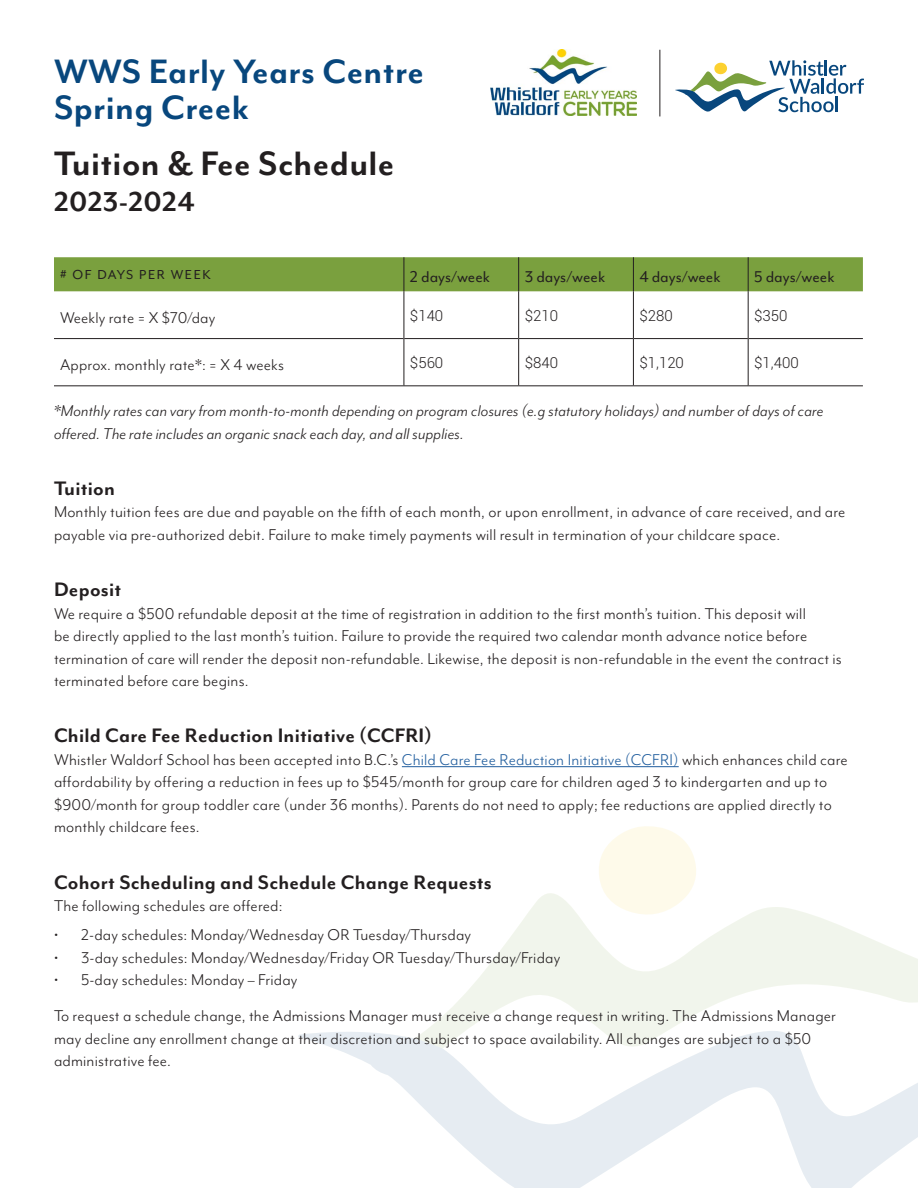
<style>
.page{position:relative;width:918px;height:1188px;background:#fff}
.page>*{position:absolute;margin:0;border:0;box-sizing:border-box;transform-origin:0 0}
.t1{font:700 39px/36px "Mr Eaves Mod OT";letter-spacing:.01em;color:#08477d}
.t2{font:700 39px "Mr Eaves Mod OT";letter-spacing:.01em;color:#231f20}
.t3{font:700 31.5px "Mr Eaves Mod OT";letter-spacing:.01em;color:#231f20}
.t4{font:700 22.5px "Mr Eaves Mod OT";letter-spacing:.01em;color:#231f20}
.t5{font:18px/22.5px "Mr Eaves Mod OT";letter-spacing:.01em;color:#231f20}
.t6{font:italic 18px/22.5px "Mr Eaves Mod OT";letter-spacing:.01em;color:#231f20}
.t7{font:18px "Mr Eaves Mod OT";color:#231f20}
.t8{font:300 15px "Roboto";color:#231f20}
.t9{font:15px "Mr Eaves Mod OT";letter-spacing:.11em;color:#231f20}
.s1{color:#215e9e}
</style>
<div class="page">
<svg style="left:298px;top:1032px;width:620px;height:156px"></svg>
<svg style="left:415px;top:893px;width:503px;height:156px"></svg>
<svg style="left:597px;top:826px;width:101px;height:91px"></svg>
<hr style="left:402px;top:766px;width:277px;height:1px;background:#215e9e">
<div style="left:54px;top:257px;width:809px;height:34px;background:#7aa03e"></div>
<hr style="left:54px;top:338px;width:350px;height:1px;background:#231f20">
<hr style="left:404px;top:338px;width:114px;height:1px;background:#231f20">
<hr style="left:519px;top:338px;width:114px;height:1px;background:#231f20">
<hr style="left:634px;top:338px;width:114px;height:1px;background:#231f20">
<hr style="left:749px;top:338px;width:114px;height:1px;background:#231f20">
<hr style="left:54px;top:386px;width:350px;height:1px;background:#231f20">
<hr style="left:404px;top:386px;width:115px;height:1px;background:#231f20">
<hr style="left:519px;top:386px;width:114px;height:1px;background:#231f20">
<hr style="left:633px;top:386px;width:115px;height:1px;background:#231f20">
<hr style="left:748px;top:386px;width:115px;height:1px;background:#231f20">
<hr style="left:404px;top:257px;width:1px;height:34px;background:#231f20">
<hr style="left:518px;top:257px;width:1px;height:34px;background:#231f20">
<hr style="left:633px;top:257px;width:1px;height:34px;background:#231f20">
<hr style="left:748px;top:257px;width:1px;height:34px;background:#231f20">
<hr style="left:404px;top:291px;width:1px;height:48px;background:#231f20">
<hr style="left:518px;top:291px;width:1px;height:48px;background:#231f20">
<hr style="left:633px;top:291px;width:1px;height:48px;background:#231f20">
<hr style="left:748px;top:291px;width:1px;height:48px;background:#231f20">
<hr style="left:404px;top:339px;width:1px;height:47px;background:#231f20">
<hr style="left:518px;top:339px;width:1px;height:47px;background:#231f20">
<hr style="left:633px;top:339px;width:1px;height:47px;background:#231f20">
<hr style="left:748px;top:339px;width:1px;height:47px;background:#231f20">
<svg style="left:675px;top:60px;width:189px;height:52px"></svg>
<img style="left:490px;top:49px;width:147px;height:66px">
<hr style="left:660px;top:50px;width:1px;height:66px;background:#231f20">
<h1 class="t1" style="left:54px;top:53px;width:372px">WWS Early Years Centre<br>Spring Creek</h1>
<h1 class="t2" style="left:54px;top:142px;width:342px">Tuition &amp; Fee Schedule</h1>
<h2 class="t3" style="left:54px;top:184px;width:142px">2023-2024</h2>
<p class="t9" style="left:60px;top:266px;width:152px"># OF DAYS PER WEEK</p>
<p class="t7" style="left:410px;top:267px;width:82px">2 days/week</p>
<p class="t7" style="left:525px;top:267px;width:82px">3 days/week</p>
<p class="t7" style="left:639px;top:267px;width:83px">4 days/week</p>
<p class="t7" style="left:754px;top:267px;width:82px">5 days/week</p>
<p class="t5" style="left:60px;top:306px;width:157px">Weekly rate = X $70/day</p>
<p class="t8" style="left:410px;top:305px;width:35px">$140</p>
<p class="t8" style="left:525px;top:305px;width:35px">$210</p>
<p class="t8" style="left:639px;top:305px;width:35px">$280</p>
<p class="t8" style="left:754px;top:305px;width:35px">$350</p>
<p class="t5" style="left:60px;top:353px;width:226px">Approx. monthly rate*: = X 4 weeks</p>
<p class="t8" style="left:410px;top:352px;width:35px">$560</p>
<p class="t8" style="left:525px;top:352px;width:35px">$840</p>
<p class="t8" style="left:639px;top:352px;width:46px">$1,120</p>
<p class="t8" style="left:754px;top:352px;width:46px">$1,400</p>
<p class="t6" style="left:54px;top:400px;width:771px">*Monthly rates can vary from month-to-month depending on program closures (e.g statutory holidays) and number of days of care offered. The rate includes an organic snack each day, and all supplies.</p>
<p class="t4" style="left:54px;top:476px;width:62px">Tuition</p>
<p class="t5" style="left:54px;top:501px;width:793px">Monthly tuition fees are due and payable on the fifth of each month, or upon enrollment, in advance of care received, and are payable via pre-authorized debit. Failure to make timely payments will result in termination of your childcare space.</p>
<p class="t4" style="left:54px;top:577px;width:69px">Deposit</p>
<p class="t5" style="left:54px;top:602px;width:789px">We require a $500 refundable deposit at the time of registration in addition to the first month’s tuition. This deposit will<br>be directly applied to the last month’s tuition. Failure to provide the required two calendar month advance notice before termination of care will render the deposit non-refundable. Likewise, the deposit is non-refundable in the event the contract is terminated before care begins.</p>
<p class="t4" style="left:54px;top:723px;width:380px">Child Care Fee Reduction Initiative (CCFRI)</p>
<p class="t5" style="left:54px;top:749px;width:795px">Whistler Waldorf School has been accepted into B.C.’s <span class="s1">Child Care Fee Reduction Initiative (CCFRI)</span> which enhances child care affordability by offering a reduction in fees up to $545/month for group care for children aged 3 to kindergarten and up to $900/month for group toddler care (under 36 months). Parents do not need to apply; fee reductions are applied directly to monthly childcare fees.</p>
<p class="t4" style="left:54px;top:870px;width:439px">Cohort Scheduling and Schedule Change Requests</p>
<p class="t5" style="left:54px;top:895px;width:230px">The following schedules are offered:</p>
<p class="t5" style="left:54px;top:924px;width:419px">• 2-day schedules: Monday/Wednesday OR Tuesday/Thursday</p>
<p class="t5" style="left:54px;top:946px;width:508px">• 3-day schedules: Monday/Wednesday/Friday OR Tuesday/Thursday/Friday</p>
<p class="t5" style="left:54px;top:962px;width:784px;line-height:36px">• 5-day schedules: Monday – Friday<br>To request a schedule change, the Admissions Manager must receive a change request in writing. The Admissions Manager</p>
<p class="t5" style="left:54px;top:1027px;width:759px">may decline any enrollment change at their discretion and subject to space availability. All changes are subject to a $50 administrative fee.</p>
</div>
